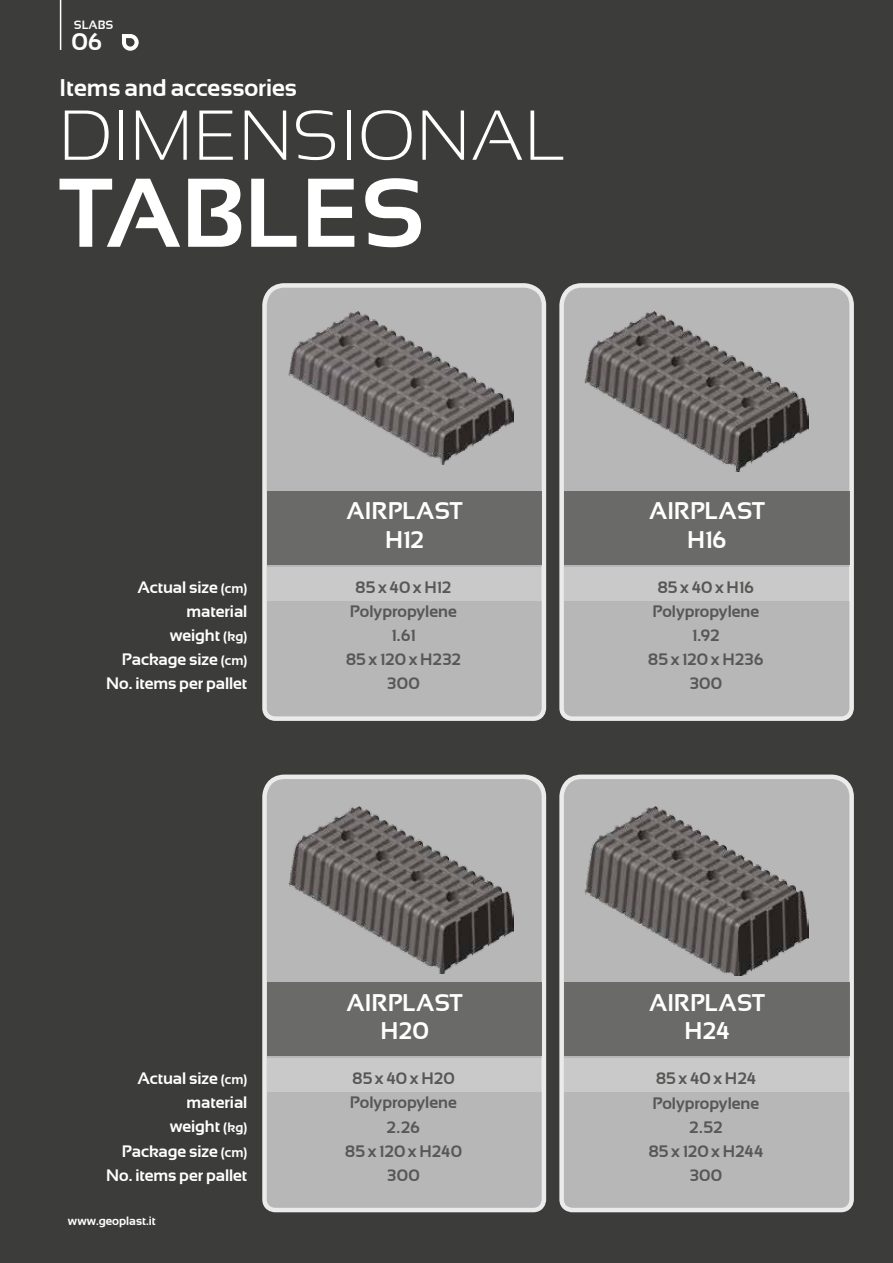
<style>
.page{position:relative;width:893px;height:1263px;background:#3c3c3b}
.page>*{position:absolute;margin:0;border:0;box-sizing:border-box;transform-origin:0 0}
.t1{font:700 97.5px "Sansation";letter-spacing:-.005em;color:#fff}
.t2{font:300 70.5px "Sansation";letter-spacing:.03em;color:#fff}
.t3{font:700 24px/28.8px "Sansation";color:#fff;text-align:center}
.t4{font:700 16.5px/24px "Sansation";color:#575756;text-align:center}
.t5{font:700 16.5px/24px "Sansation";letter-spacing:-.005em;color:#fff;text-align:right}
.t6{font:700 12px "Sansation";color:#fff}
.s1{font-size:13.5px}
</style>
<div class="page">
<svg style="left:262px;top:283px;width:285px;height:438px;background:#bcbcbc"></svg>
<svg style="left:262px;top:774px;width:285px;height:439px;background:#bbb"></svg>
<svg style="left:559px;top:283px;width:295px;height:438px;background:#bcbcbc"></svg>
<svg style="left:559px;top:774px;width:295px;height:439px;background:#bcbcbc"></svg>
<div style="left:267px;top:491px;width:275px;height:74px;background:#6a6a69"></div>
<div style="left:267px;top:982px;width:275px;height:74px;background:#6a6a69"></div>
<div style="left:564px;top:491px;width:285px;height:74px;background:#6a6a69"></div>
<div style="left:564px;top:982px;width:285px;height:74px;background:#6a6a69"></div>
<img style="left:289px;top:312px;width:225px;height:152px">
<img style="left:289px;top:807px;width:225px;height:166px">
<img style="left:584px;top:312px;width:225px;height:159px">
<img style="left:584px;top:807px;width:225px;height:168px">
<hr style="left:60px;top:0;width:1px;height:50px;background:#fff">
<svg style="left:122px;top:34px;width:17px;height:17px"></svg>
<p class="t6" style="left:74px;top:18px;width:41px">SLABS</p>
<h3 class="t3" style="left:72px;top:28px;width:32px">06</h3>
<h3 class="t3" style="left:60px;top:73px;width:239px">Items and accessories</h3>
<h2 class="t2" style="left:60px;top:97px;width:509px">DIMENSIONAL</h2>
<h1 class="t1" style="left:60px;top:157px;width:366px">TABLES</h1>
<p class="t5" style="left:106px;top:575px;width:143px">Actual size <span class="s1">(cm) </span>material<br>weight <span class="s1">(kg)<br></span>Package size <span class="s1">(cm)<br></span>No. items per pallet</p>
<h3 class="t3" style="left:347px;top:496px;width:117px">AIRPLAST<br>H12</h3>
<p class="t4" style="left:346px;top:575px;width:117px">85 x 40 x H12<br>Polypropylene<br>1.61<br>85 x 120 x H232<br>300</p>
<h3 class="t3" style="left:649px;top:496px;width:117px">AIRPLAST<br>H16</h3>
<p class="t4" style="left:648px;top:575px;width:117px">85 x 40 x H16<br>Polypropylene<br>1.92<br>85 x 120 x H236<br>300</p>
<p class="t5" style="left:106px;top:1066px;width:143px">Actual size <span class="s1">(cm) </span>material<br>weight <span class="s1">(kg)<br></span>Package size <span class="s1">(cm)<br></span>No. items per pallet</p>
<p class="t6" style="left:68px;top:1213px;width:89px">www.geoplast.it</p>
<h3 class="t3" style="left:347px;top:988px;width:117px">AIRPLAST<br>H20</h3>
<p class="t4" style="left:345px;top:1066px;width:118px">85 x 40 x H20<br>Polypropylene<br>2.26<br>85 x 120 x H240<br>300</p>
<h3 class="t3" style="left:649px;top:988px;width:117px">AIRPLAST<br>H24</h3>
<p class="t4" style="left:648px;top:1066px;width:116px">85 x 40 x H24<br>Polypropylene<br>2.52<br>85 x 120 x H244<br>300</p>
</div>
